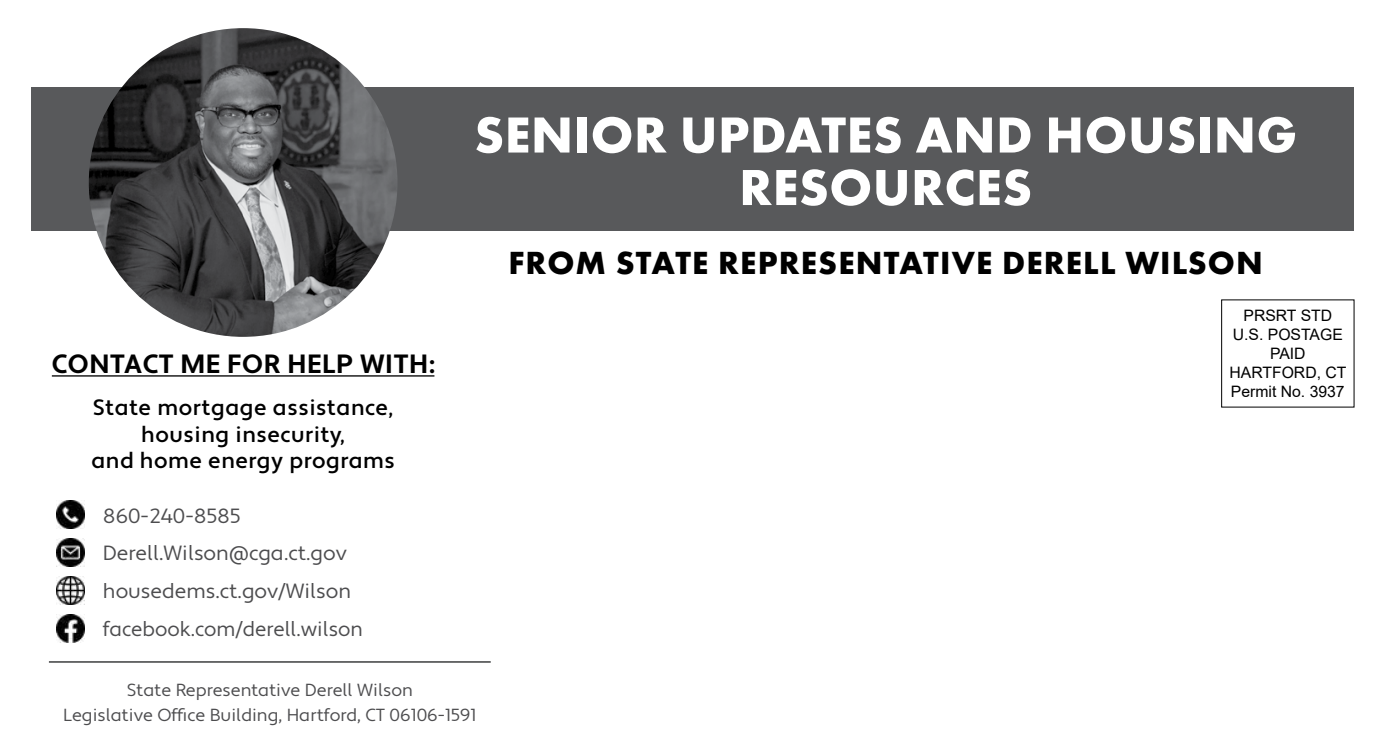
<style>
.page{position:relative;width:1386px;height:756px;background:#fff}
.page>*{position:absolute;margin:0;border:0;box-sizing:border-box;transform-origin:0 0}
.t1{font:700 52.5px/52.5px "Futura PT";letter-spacing:.01em;color:#fff;text-align:center}
.t2{font:700 33.25px "Futura PT";letter-spacing:.035em;color:#000}
.t3{font:700 26.43px "Apertura";letter-spacing:.025em;color:#000}
.t4{font:500 22.22px/26.4px "Apertura";letter-spacing:.025em;color:#000;text-align:center}
.t5{font:20.47px/37.6px "Apertura";color:#4d4d4f}
.t6{font:17.5px/24.5px "Apertura";color:#4d4d4f;text-align:center}
.t7{font:15.75px/18.9px "Arial";color:#000;text-align:center}
</style>
<div class="page">
<div style="left:32px;top:87px;width:1322px;height:144px;background:#58595b"></div>
<img style="left:89px;top:28px;width:309px;height:309px;border-radius:154px">
<hr style="left:52px;top:375px;width:382px;height:2px;background:#000">
<img style="left:56px;top:500px;width:29px;height:29px">
<img style="left:56px;top:614px;width:29px;height:29px">
<img style="left:56px;top:538px;width:29px;height:29px">
<img style="left:56px;top:576px;width:29px;height:29px">
<hr style="left:49px;top:661px;width:442px;height:2px;background:#58595b">
<h1 class="t1" style="left:474px;top:107px;width:824px">SENIOR UPDATES AND HOUSING<br>RESOURCES</h1>
<p class="t3" style="left:52px;top:348px;width:384px">CONTACT ME FOR HELP WITH:</p>
<p class="t4" style="left:91px;top:395px;width:305px">State mortgage assistance, housing insecurity,<br>and home energy programs</p>
<p class="t5" style="left:103px;top:497px;width:261px">860-240-8585<br>Derell.Wilson@cga.ct.gov housedems.ct.gov/Wilson facebook.com/derell.wilson</p>
<p class="t6" style="left:63px;top:678px;width:415px">State Representative Derell Wilson<br>Legislative Office Building, Hartford, CT 06106-1591</p>
<h2 class="t2" style="left:508px;top:241px;width:756px">FROM STATE REPRESENTATIVE DERELL WILSON</h2>
<p class="t7" style="left:1230px;top:306px;width:118px">PRSRT STD<br>U.S. POSTAGE<br>PAID<br>HARTFORD, CT<br>Permit No. 3937</p>
</div>
